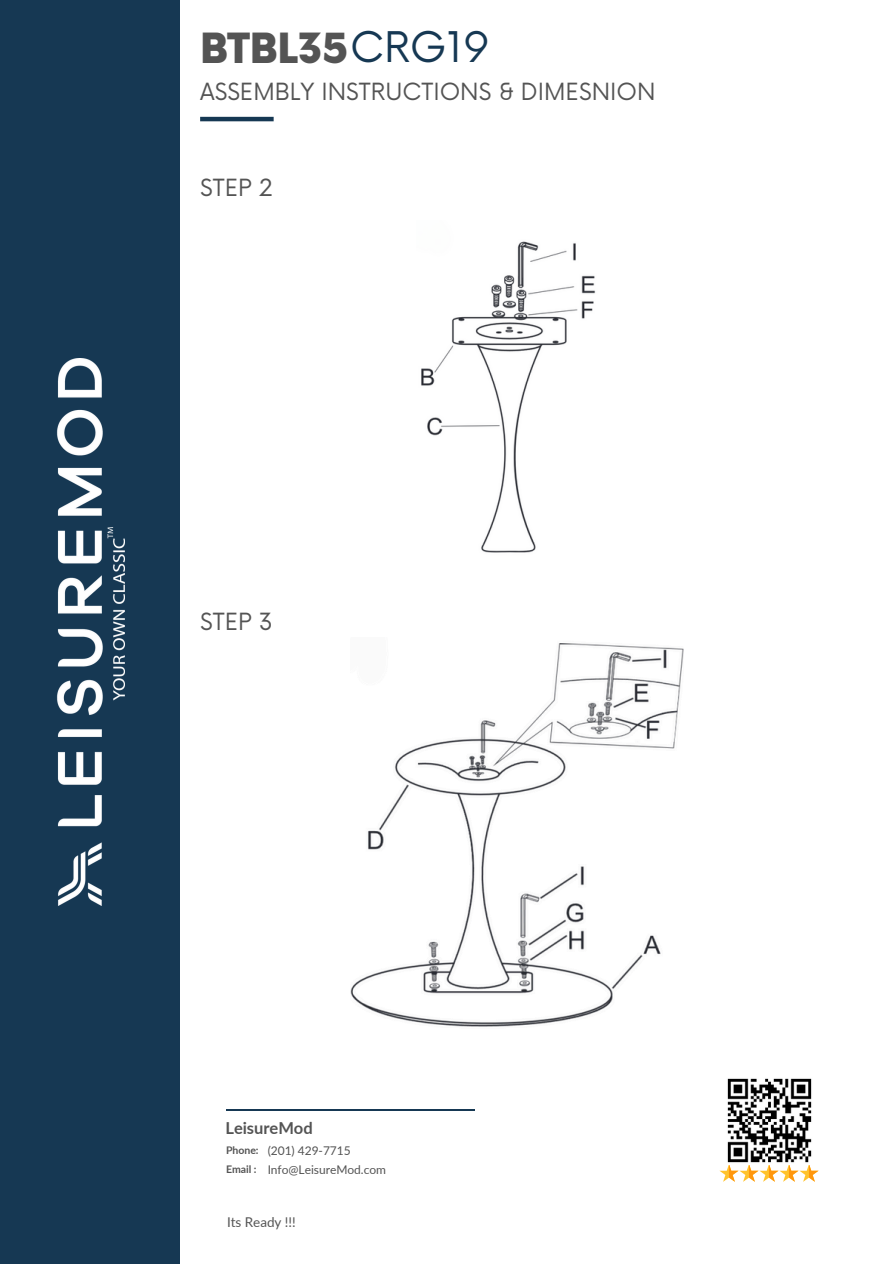
<style>
.page{position:relative;width:894px;height:1264px;background:#fff}
.page>*{position:absolute;margin:0;border:0;box-sizing:border-box;transform-origin:0 0}
.t1{font:900 40.5px "Now";color:#545454}
.t2{font:23.1px "Now";color:#545454}
.t3{font:700 16.5px "Lato";color:#545454}
.t4{font:13.5px "Lato";letter-spacing:-.005em;color:#545454}
.t5{font:12px "Lato";letter-spacing:-.005em;color:#545454}
.t6{font:700 10.5px "Lato";color:#545454}
.s1{font-weight:400;font-size:41.1px;color:#163853}
</style>
<div class="page">
<div style="left:0;top:0;width:180px;height:1263px;background:#163853"></div>
<hr style="left:200px;top:117px;width:73px;height:4px;background:#163853">
<hr style="left:226px;top:1109px;width:248px;height:1px;background:#163853">
<img style="left:57px;top:358px;width:68px;height:547px">
<svg style="left:719px;top:1165px;width:99px;height:16px"></svg>
<img style="left:727px;top:1078px;width:85px;height:85px">
<img style="left:421px;top:241px;width:175px;height:312px">
<img style="left:351px;top:643px;width:332px;height:384px">
<p class="t1" style="left:200px;top:27px;width:291px">BTBL35<span class="s1">CRG19</span></p>
<h3 class="t2" style="left:200px;top:79px;width:457px">ASSEMBLY INSTRUCTIONS &amp; DIMESNION</h3>
<h6 class="t2" style="left:200px;top:175px;width:74px">STEP 2</h6>
<p class="t2" style="left:200px;top:608px;width:74px">STEP 3</p>
<p class="t3" style="left:225px;top:1117px;width:89px">LeisureMod</p>
<h4 class="t6" style="left:226px;top:1143px;width:34px">Phone:</h4>
<h6 class="t6" style="left:226px;top:1162px;width:32px">Email :</h6>
<p class="t5" style="left:267px;top:1142px;width:85px">(201) 429-7715</p>
<h3 class="t5" style="left:267px;top:1161px;width:120px">Info@LeisureMod.com</h3>
<p class="t4" style="left:227px;top:1213px;width:70px">Its Ready !!!</p>
</div>
